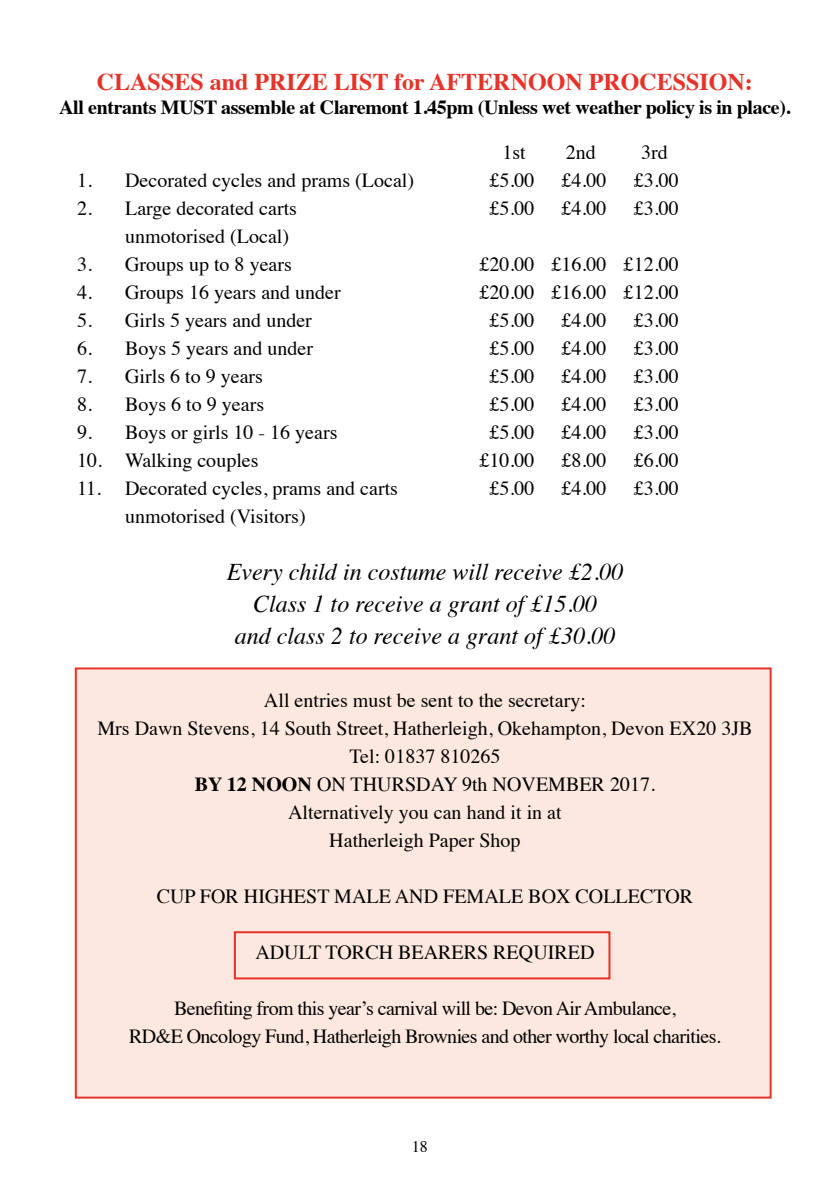
<style>
.page{position:relative;width:840px;height:1191px;background:#fff}
.page>*{position:absolute;margin:0;border:0;box-sizing:border-box;transform-origin:0 0}
.t1{font:italic 24px/32px "Times";color:#000;text-align:center}
.t2{font:700 24px "Times";color:#e63329}
.t3{font:20px/28px "Times";color:#000;text-align:center}
.t4{font:20px/28px "Times";letter-spacing:-.03em;color:#000;text-align:center}
.t5{font:700 20px "Times";letter-spacing:-.02em;color:#000}
.t6{font:16px "Times";color:#000}
.s1{font-weight:700}
</style>
<div class="page">
<div style="left:75px;top:667px;width:696px;height:431px;background:#fde8df;border:2px solid #e63329"></div>
<div style="left:234px;top:931px;width:376px;height:48px;border:2px solid #e63329"></div>
<p class="t2" style="left:97px;top:59px;width:657px">CLASSES and PRIZE LIST for AFTERNOON PROCESSION:</p>
<p class="t5" style="left:59px;top:88px;width:732px">All entrants MUST assemble at Claremont 1.45pm (Unless wet weather policy is in place).</p>
<p class="t3" style="left:502px;top:137px;width:25px">1st</p>
<p class="t3" style="left:565px;top:137px;width:31px">2nd</p>
<p class="t3" style="left:640px;top:137px;width:28px">3rd</p>
<p class="t3" style="left:77px;top:165px;width:338px">1. Decorated cycles and prams (Local)</p>
<p class="t3" style="left:489px;top:165px;width:46px">£5.00</p>
<p class="t3" style="left:561px;top:165px;width:46px">£4.00</p>
<p class="t3" style="left:633px;top:165px;width:46px">£3.00</p>
<p class="t3" style="left:77px;top:193px;width:221px">2. Large decorated carts</p>
<p class="t3" style="left:489px;top:193px;width:47px">£5.00</p>
<p class="t3" style="left:561px;top:193px;width:46px">£4.00</p>
<p class="t3" style="left:633px;top:193px;width:46px">£3.00</p>
<p class="t3" style="left:125px;top:221px;width:165px">unmotorised (Local)</p>
<p class="t3" style="left:77px;top:249px;width:216px">3. Groups up to 8 years</p>
<p class="t3" style="left:479px;top:249px;width:200px">£20.00 £16.00 £12.00</p>
<p class="t3" style="left:77px;top:277px;width:265px">4. Groups 16 years and under</p>
<p class="t3" style="left:479px;top:277px;width:200px">£20.00 £16.00 £12.00</p>
<p class="t3" style="left:77px;top:305px;width:236px">5. Girls 5 years and under</p>
<p class="t3" style="left:489px;top:305px;width:46px">£5.00</p>
<p class="t3" style="left:561px;top:305px;width:46px">£4.00</p>
<p class="t3" style="left:633px;top:305px;width:46px">£3.00</p>
<p class="t3" style="left:77px;top:333px;width:237px">6. Boys 5 years and under</p>
<p class="t3" style="left:489px;top:333px;width:47px">£5.00</p>
<p class="t3" style="left:561px;top:333px;width:46px">£4.00</p>
<p class="t3" style="left:633px;top:333px;width:46px">£3.00</p>
<p class="t3" style="left:77px;top:361px;width:187px">7. Girls 6 to 9 years</p>
<p class="t3" style="left:489px;top:361px;width:46px">£5.00</p>
<p class="t3" style="left:561px;top:361px;width:46px">£4.00</p>
<p class="t3" style="left:633px;top:361px;width:46px">£3.00</p>
<p class="t3" style="left:77px;top:389px;width:188px">8. Boys 6 to 9 years</p>
<p class="t3" style="left:489px;top:389px;width:46px">£5.00</p>
<p class="t3" style="left:561px;top:389px;width:46px">£4.00</p>
<p class="t3" style="left:633px;top:389px;width:46px">£3.00</p>
<p class="t3" style="left:77px;top:417px;width:262px">9. Boys or girls 10 - 16 years</p>
<p class="t3" style="left:489px;top:417px;width:47px">£5.00</p>
<p class="t3" style="left:561px;top:417px;width:46px">£4.00</p>
<p class="t3" style="left:633px;top:417px;width:46px">£3.00</p>
<p class="t3" style="left:77px;top:445px;width:183px">10. Walking couples</p>
<p class="t3" style="left:479px;top:445px;width:56px">£10.00</p>
<p class="t3" style="left:561px;top:445px;width:46px">£8.00</p>
<p class="t3" style="left:633px;top:445px;width:46px">£6.00</p>
<p class="t3" style="left:77px;top:473px;width:322px">11. Decorated cycles, prams and carts</p>
<p class="t3" style="left:489px;top:473px;width:46px">£5.00</p>
<p class="t3" style="left:561px;top:473px;width:46px">£4.00</p>
<p class="t3" style="left:633px;top:473px;width:46px">£3.00</p>
<p class="t3" style="left:125px;top:501px;width:182px">unmotorised (Visitors)</p>
<p class="t1" style="left:227px;top:554px;width:397px">Every child in costume will receive £2.00<br>Class 1 to receive a grant of £15.00<br>and class 2 to receive a grant of £30.00</p>
<p class="t3" style="left:97px;top:684px;width:656px">All entries must be sent to the secretary:<br>Mrs Dawn Stevens, 14 South Street, Hatherleigh, Okehampton, Devon EX20 3JB Tel: 01837 810265<br><span class="s1">BY 12 NOON</span> ON THURSDAY 9th NOVEMBER 2017.<br>Alternatively you can hand it in at<br>Hatherleigh Paper Shop</p>
<p class="t3" style="left:157px;top:880px;width:537px">CUP FOR HIGHEST MALE AND FEMALE BOX COLLECTOR</p>
<p class="t3" style="left:255px;top:936px;width:340px">ADULT TORCH BEARERS REQUIRED</p>
<p class="t4" style="left:129px;top:992px;width:593px">Benefiting from this year’s carnival will be: Devon Air Ambulance,<br>RD&amp;E Oncology Fund, Hatherleigh Brownies and other worthy local charities.</p>
<p class="t6" style="left:412px;top:1131px;width:17px">18</p>
</div>
